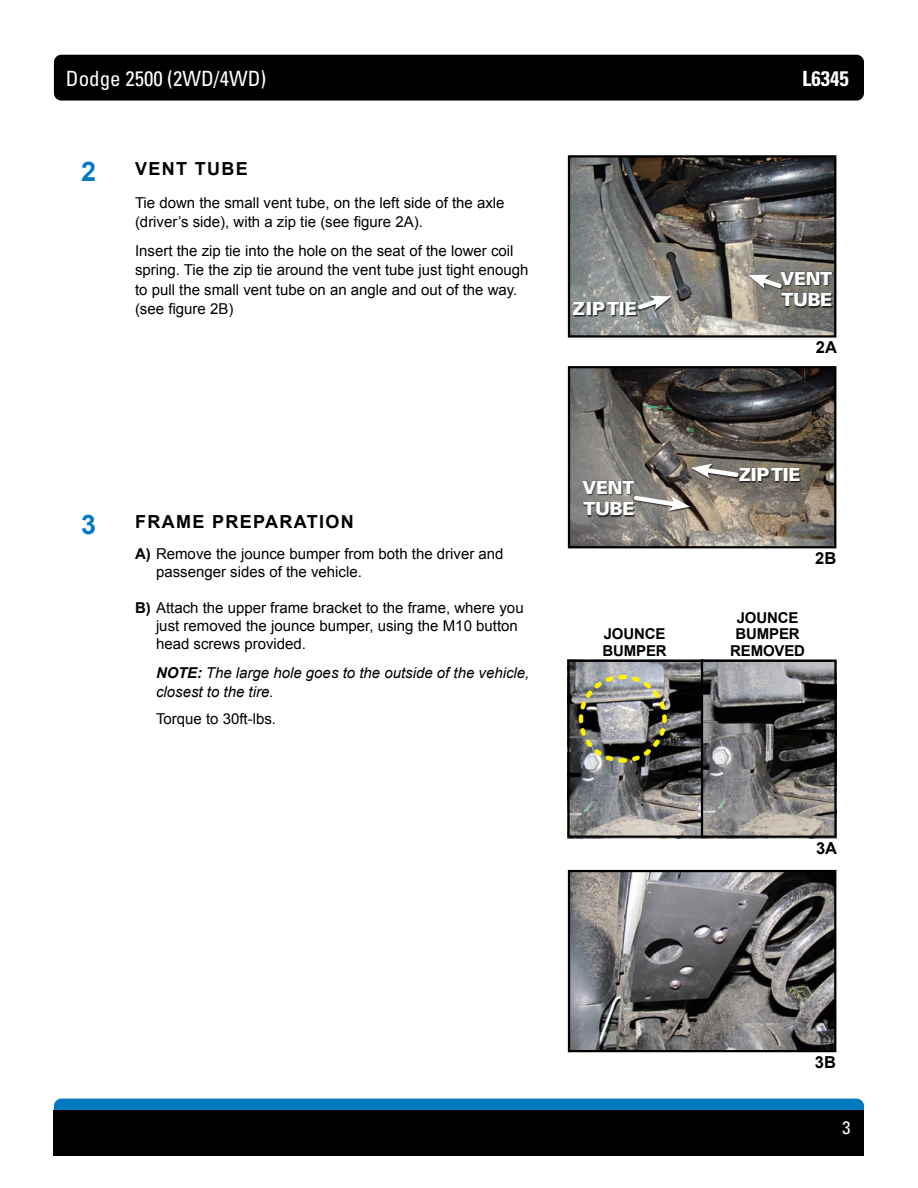
<style>
.page{position:relative;width:918px;height:1188px;background:#fff}
.page>*{position:absolute;margin:0;border:0;box-sizing:border-box;transform-origin:0 0}
.t1{font:700 27px "Arial";color:#0079c1}
.t2{font:condensed 21px "Univers LT Std";color:#fff}
.t3{font:700 condensed 21px "Univers LT Std";color:#fff}
.t4{font:900 18px/21.6px "Univers LT Std";letter-spacing:-.02em;color:#fff}
.t5{font:700 18px "Arial";letter-spacing:.075em;color:#000}
.t6{font:condensed 18px "Univers LT Std";color:#fff}
.t7{font:700 16.5px "Arial";color:#000}
.t8{font:15px/19.5px "Arial";color:#000}
.t9{font:italic 15px/19.5px "Arial";color:#000}
.t10{font:700 15px/16.5px "Arial";letter-spacing:-.01em;color:#000;text-align:center}
.s1{font-weight:700}
</style>
<div class="page">
<div style="left:54px;top:55px;width:810px;height:46px;background:#000;border-radius:7px"></div>
<div style="left:54px;top:1099px;width:810px;height:45px;background:#0079c1;border-radius:7px"></div>
<div style="left:54px;top:1110px;width:810px;height:46px;background:#000"></div>
<img style="left:571px;top:158px;width:262px;height:177px">
<div style="left:568px;top:155px;width:268px;height:183px;border:2px solid #000"></div>
<img style="left:571px;top:369px;width:262px;height:176px">
<div style="left:568px;top:366px;width:268px;height:182px;border:2px solid #000"></div>
<img style="left:571px;top:873px;width:262px;height:176px">
<div style="left:568px;top:870px;width:268px;height:182px;border:2px solid #000"></div>
<img style="left:567px;top:659px;width:270px;height:176px">
<div style="left:567px;top:660px;width:270px;height:178px;border:2px solid #000"></div>
<hr style="left:701px;top:659px;width:2px;height:179px;background:#000">
<div style="left:573px;top:302px;width:65px;height:15px;background:#000;opacity:.75"></div>
<div style="left:739px;top:468px;width:62px;height:15px;background:#000;opacity:.75"></div>
<div style="left:780px;top:271px;width:54px;height:38px;background:#000;opacity:.75"></div>
<div style="left:583px;top:480px;width:53px;height:38px;background:#000;opacity:.75"></div>
<img style="left:576px;top:672px;width:93px;height:93px">
<div style="left:637px;top:296px;width:36px;height:16px;background:#000;opacity:.75"></div>
<svg style="left:634px;top:295px;width:38px;height:18px"></svg>
<svg style="left:748px;top:273px;width:37px;height:19px"></svg>
<div style="left:691px;top:464px;width:49px;height:17px;background:#000;opacity:.75"></div>
<svg style="left:691px;top:464px;width:51px;height:16px"></svg>
<div style="left:633px;top:496px;width:59px;height:17px;background:#000;opacity:.75"></div>
<svg style="left:631px;top:493px;width:59px;height:18px"></svg>
<h2 class="t2" style="left:66px;top:65px;width:202px">Dodge 2500 (2WD/4WD)</h2>
<h2 class="t3" style="left:802px;top:65px;width:48px">L6345</h2>
<h1 class="t1" style="left:81px;top:153px;width:17px">2</h1>
<p class="t5" style="left:135px;top:157px;width:114px">VENT TUBE</p>
<p class="t8" style="left:135px;top:193px;width:371px">Tie down the small vent tube, on the left side of the axle (driver’s side), with a zip tie (see figure 2A).</p>
<p class="t8" style="left:135px;top:241px;width:395px">Insert the zip tie into the hole on the seat of the lower coil spring. Tie the zip tie around the vent tube just tight enough to pull the small vent tube on an angle and out of the way. (see figure 2B)</p>
<p class="t4" style="left:573px;top:298px;width:65px">ZIP TIE</p>
<h1 class="t1" style="left:81px;top:506px;width:17px">3</h1>
<p class="t5" style="left:135px;top:509px;width:220px">FRAME PREPARATION</p>
<p class="t8" style="left:156px;top:545px;width:349px;line-height:18px;text-indent:-21px"><span class="s1">A)</span> Remove the jounce bumper from both the driver and passenger sides of the vehicle.</p>
<p class="t8" style="left:156px;top:599px;width:369px;line-height:18px;text-indent:-21px"><span class="s1">B)</span> Attach the upper frame bracket to the frame, where you just removed the jounce bumper, using the M10 button head screws provided.</p>
<p class="t9" style="left:156px;top:663px;width:375px"><span class="s1">NOTE:</span> The large hole goes to the outside of the vehicle, closest to the tire.</p>
<p class="t8" style="left:156px;top:709px;width:122px">Torque to 30ft-lbs.</p>
<p class="t4" style="left:583px;top:476px;width:53px">VENT<br>TUBE</p>
<p class="t10" style="left:602px;top:626px;width:66px;text-align:left">JOUNCE<br>BUMPER</p>
<p class="t4" style="left:780px;top:267px;width:53px">VENT<br>TUBE</p>
<p class="t7" style="left:816px;top:337px;width:23px">2A</p>
<p class="t4" style="left:739px;top:464px;width:63px">ZIP TIE</p>
<p class="t7" style="left:815px;top:547px;width:23px">2B</p>
<p class="t10" style="left:730px;top:610px;width:76px">JOUNCE<br>BUMPER<br>REMOVED</p>
<p class="t7" style="left:816px;top:837px;width:23px">3A</p>
<p class="t7" style="left:815px;top:1051px;width:23px">3B</p>
<p class="t6" style="left:843px;top:1116px;width:9px">3</p>
</div>
